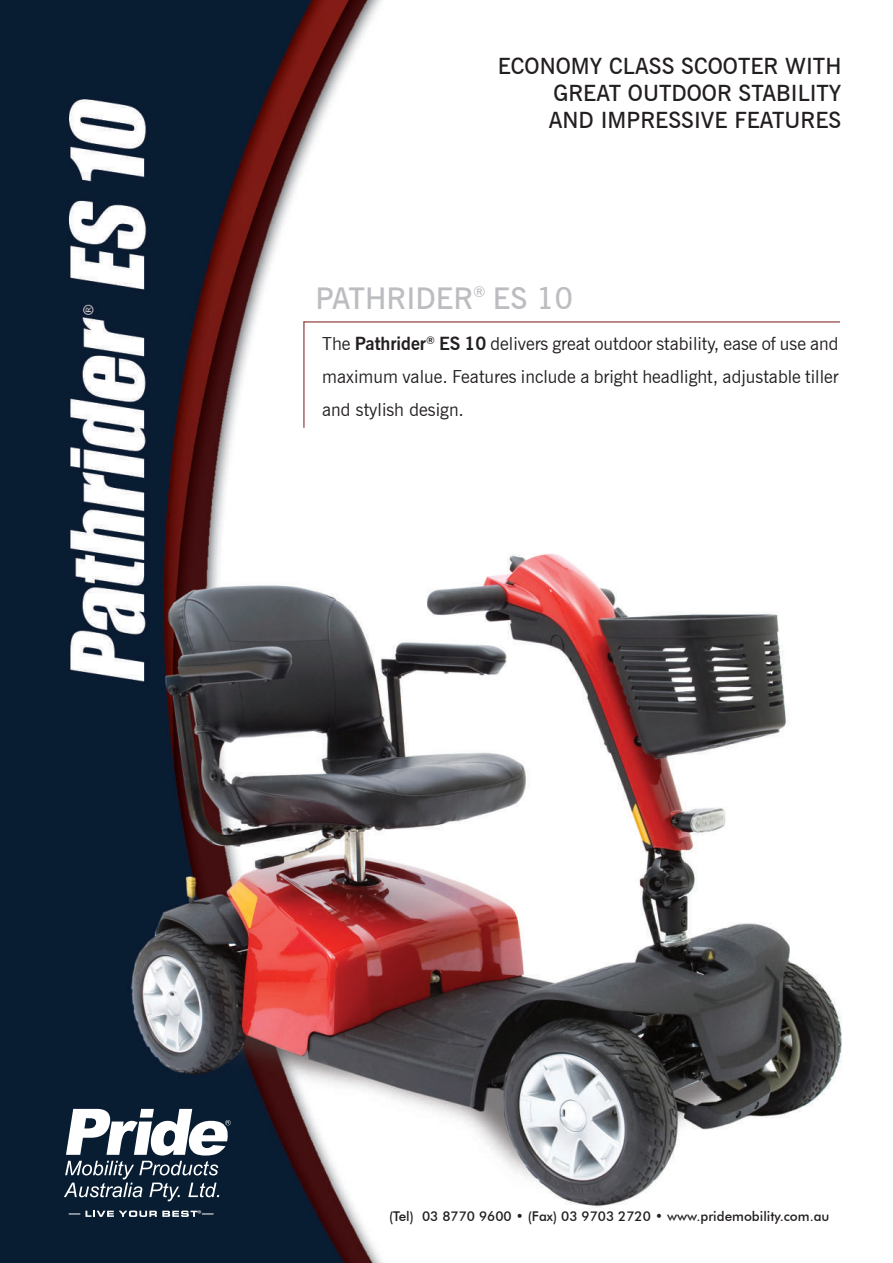
<style>
.page{position:relative;width:893px;height:1263px;background:#fff}
.page>*{position:absolute;margin:0;border:0;box-sizing:border-box;transform-origin:0 0}
.t1{font:600 30px "News Gothic BT";color:#bcbdc0}
.t2{font:600 22.5px/27px "News Gothic BT";color:#231f20;text-align:justify}
.t3{font:18px/33px "News Gothic BT";color:#231f20;text-align:justify}
.t4{font:500 13.5px "Futura BT";color:#231f20}
.t5{font:9.75px "Myriad Pro";color:#fff}
.s1{font-weight:700}
</style>
<div class="page">
<img style="left:0;top:0;width:842px;height:1263px">
<hr style="left:304px;top:322px;width:536px;height:1px;background:#751813">
<hr style="left:304px;top:321px;width:1px;height:107px;background:#751813">
<svg style="left:66px;top:1109px;width:165px;height:46px"></svg>
<svg style="left:64px;top:1161px;width:155px;height:40px;background:#3c4c5d"></svg>
<svg style="left:85px;top:1210px;width:113px;height:7px"></svg>
<p class="t2" style="left:549px;top:52px;width:294px;text-indent:-51px">ECONOMY CLASS SCOOTER WITH GREAT OUTDOOR STABILITY AND IMPRESSIVE FEATURES</p>
<h1 class="t1" style="left:316px;top:280px;width:259px">PATHRIDER<sup>®</sup> ES 10</h1>
<p class="t3" style="left:322px;top:327px;width:518px">The <span class="s1">Pathrider</span><sup>®</sup> <span class="s1">ES 10</span> delivers great outdoor stability, ease of use and maximum value. Features include a bright headlight, adjustable tiller and stylish design.</p>
<p class="t5" style="left:198px;top:1208px;width:6px">®</p>
<p class="t4" style="left:389px;top:1208px;width:442px">(Tel) 03 8770 9600 • (Fax) 03 9703 2720 • www.pridemobility.com.au</p>
</div>
